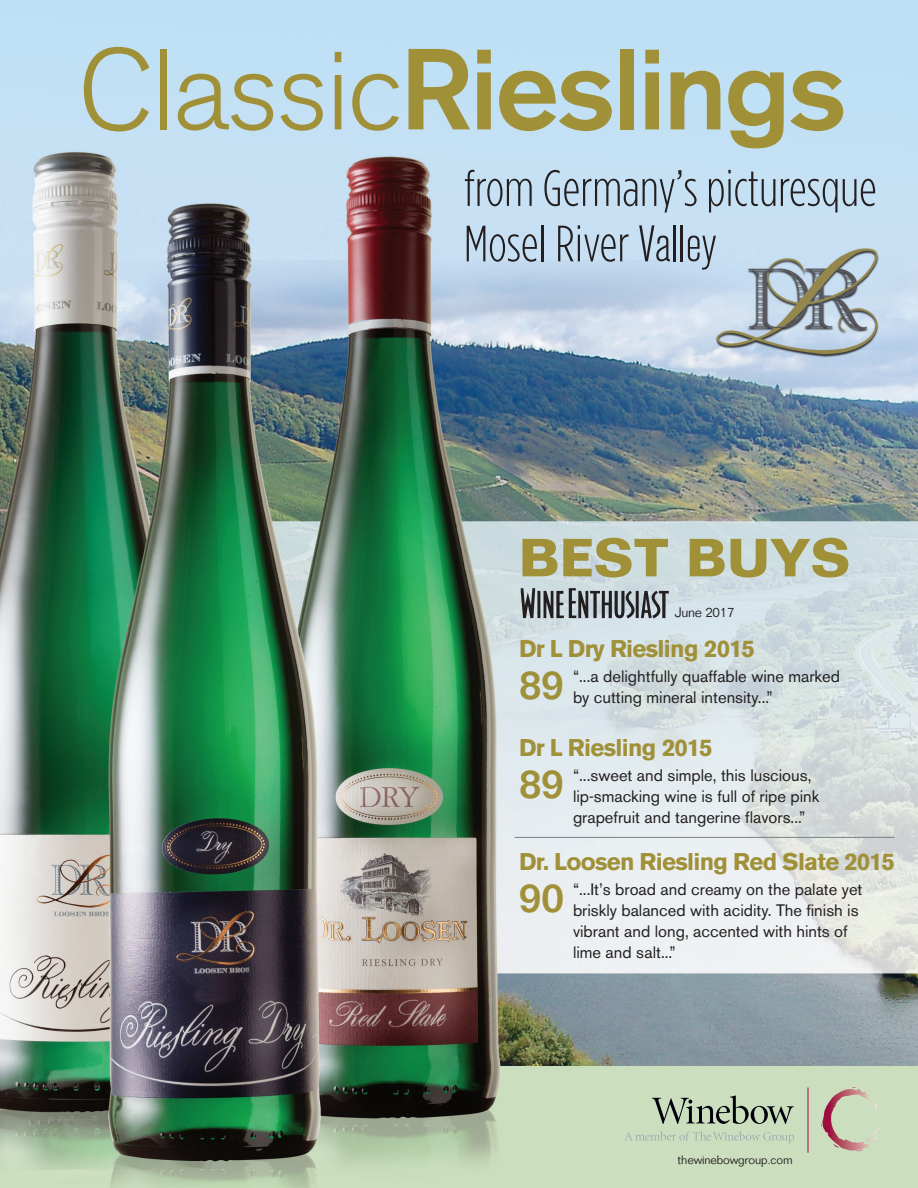
<style>
.page{position:relative;width:918px;height:1188px;background:#fff}
.page>*{position:absolute;margin:0;border:0;box-sizing:border-box;transform-origin:0 0}
.t1{font:500 114px "Akzidenz Grotesk BE";letter-spacing:-.025em;color:#a09038}
.t2{font:700 52.5px "Folio";color:#a09038}
.t3{font:300 51px/55.5px "Gotham Condensed";color:#231f20}
.t4{font:500 40.5px "Folio";color:#a09038}
.t5{font:700 24px "Akzidenz Grotesk BE";letter-spacing:-.03em;color:#a09038}
.t6{font:16.5px/21px "Akzidenz Grotesk BE";color:#231f20}
.t7{font:300 13.5px "Folio";letter-spacing:-.02em;color:#231f20}
.t8{font:300 12px "Folio";letter-spacing:-.01em;color:#231f20}
.s1{font-weight:300}
.s2{font-family:"Akzidenz Grotesk BE";font-stretch:condensed}
</style>
<div class="page">
<img style="left:0;top:0;width:918px;height:1188px">
<hr style="left:808px;top:1087px;width:1px;height:66px;background:#9e0b3f">
<svg style="left:821px;top:1087px;width:59px;height:64px;background:#c6beab"></svg>
<svg style="left:652px;top:1095px;width:142px;height:29px;background:#9ead96"></svg>
<svg style="left:625px;top:1131px;width:169px;height:12px;background:#c3d5bb"></svg>
<svg style="left:521px;top:588px;width:148px;height:31px;background:#858b8f"></svg>
<hr style="left:515px;top:837px;width:379px;height:1px;background:#7e8083">
<h1 class="t1" style="left:78px;top:20px;width:771px"><span class="s1">Classic</span>Rieslings</h1>
<h3 class="t3" style="left:464px;top:160px;width:415px">from Germany’s picturesque<br>Mosel River <span class="s2">Valley</span></h3>
<h2 class="t2" style="left:519px;top:525px;width:333px">BEST BUYS</h2>
<p class="t7" style="left:675px;top:604px;width:61px">June 2017</p>
<h3 class="t5" style="left:519px;top:635px;width:237px">Dr L Dry Riesling 2015</h3>
<h3 class="t4" style="left:519px;top:661px;width:47px">89</h3>
<h3 class="t5" style="left:519px;top:734px;width:195px">Dr L Riesling 2015</h3>
<h3 class="t4" style="left:519px;top:760px;width:47px">89</h3>
<p class="t6" style="left:573px;top:665px;width:269px">“...a delightfully quaffable wine marked by cutting mineral intensity...”</p>
<p class="t6" style="left:573px;top:764px;width:248px">“...sweet and simple, this luscious, lip-smacking wine is full of ripe pink grapefruit and tangerine flavors...”</p>
<h3 class="t5" style="left:519px;top:848px;width:378px">Dr. Loosen Riesling Red Slate 2015</h3>
<h3 class="t4" style="left:519px;top:874px;width:47px">90</h3>
<p class="t6" style="left:573px;top:878px;width:291px">“...It’s broad and creamy on the palate yet briskly balanced with acidity. The finish is vibrant and long, accented with hints of lime and salt...”</p>
<p class="t8" style="left:678px;top:1153px;width:116px">thewinebowgroup.com</p>
</div>
